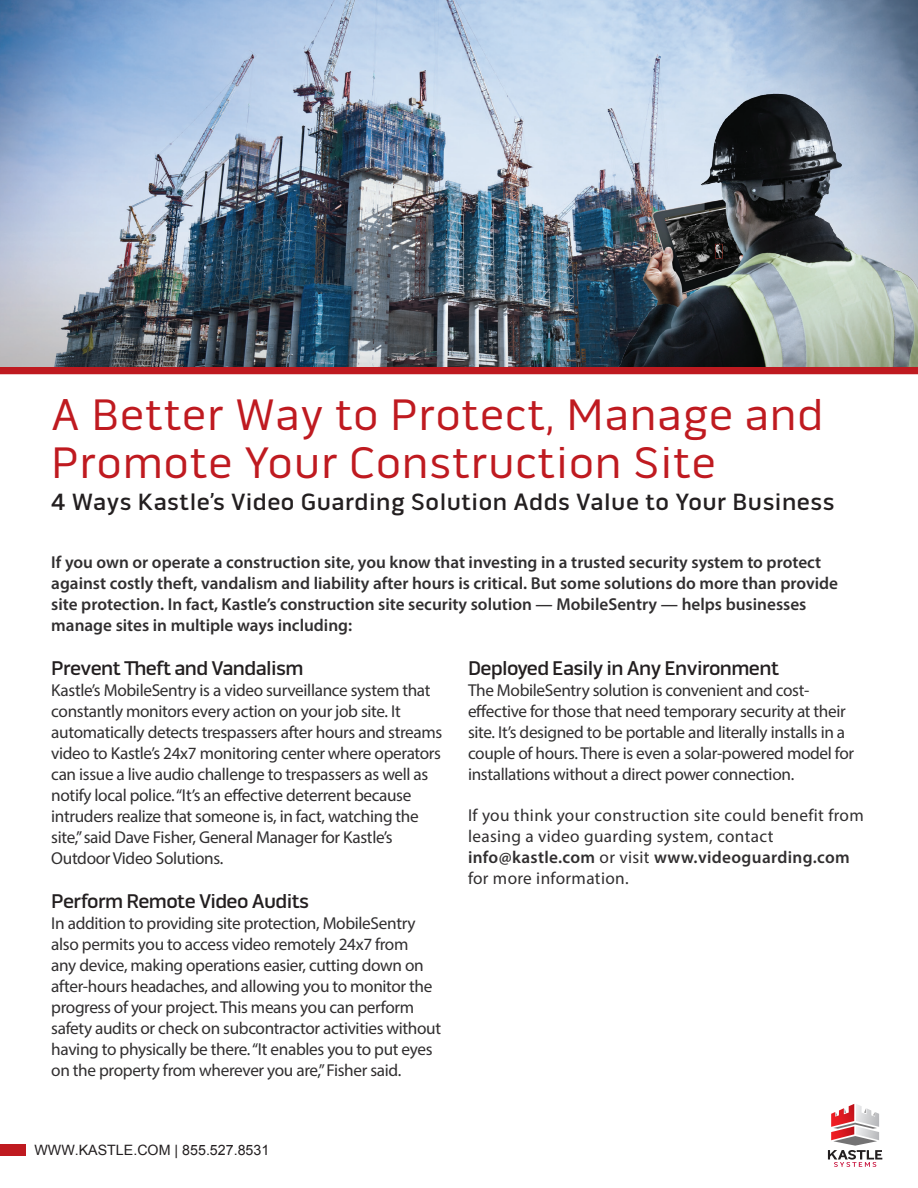
<style>
.page{position:relative;width:918px;height:1188px;background:#fff}
.page>*{position:absolute;margin:0;border:0;box-sizing:border-box;transform-origin:0 0}
.t1{font:45px/48px "Pill Gothic 600 mg";letter-spacing:.02em;color:#bf1a20}
.t2{font:500 24px "Pill Gothic 600 mg";letter-spacing:.02em;color:#231f20}
.t3{font:500 20.25px "Pill Gothic 600 mg";letter-spacing:-.03em;color:#231f20}
.body_copy{font:17.25px/21px "Myriad Pro";letter-spacing:-.02em;color:#312f30}
.body_copy-2{font:600 17.25px/21px "Myriad Pro";color:#312f30}
.body_copy-3{font:17.25px/21px "Myriad Pro";letter-spacing:.02em;color:#312f30}
.t4{font:14.25px "Arial";color:#231f20}
.s1{font-weight:600}
</style>
<div class="page">
<svg style="left:828px;top:1104px;width:54px;height:63px"></svg>
<div style="left:0;top:1144px;width:25px;height:12px;background:#bf1a20"></div>
<div style="left:0;top:367px;width:918px;height:7px;background:#bf1a20"></div>
<img style="left:0;top:0;width:918px;height:367px">
<img style="left:602px;top:85px;width:316px;height:282px">
<p class="t1" style="left:51px;top:391px;width:774px">A Better Way to Protect, Manage and<br>Promote Your Construction Site</p>
<p class="t2" style="left:51px;top:488px;width:785px">4 Ways Kastle’s Video Guarding Solution Adds Value to Your Business</p>
<p class="body_copy-2" style="left:51px;top:551px;width:788px">If you own or operate a construction site, you know that investing in a trusted security system to protect against costly theft, vandalism and liability after hours is critical. But some solutions do more than provide site protection. In fact, Kastle’s construction site security solution — MobileSentry — helps businesses manage sites in multiple ways including:</p>
<p class="t3" style="left:51px;top:656px;width:254px">Prevent Theft and Vandalism</p>
<p class="body_copy" style="left:51px;top:680px;width:393px">Kastle’s MobileSentry is a video surveillance system that constantly monitors every action on your job site. It automatically detects trespassers after hours and streams video to Kastle’s 24x7 monitoring center where operators can issue a live audio challenge to trespassers as well as notify local police. “It’s an effective deterrent because intruders realize that someone is, in fact, watching the site,” said Dave Fisher, General Manager for Kastle’s Outdoor Video Solutions.</p>
<p class="t3" style="left:51px;top:890px;width:259px">Perform Remote Video Audits</p>
<p class="body_copy" style="left:51px;top:913px;width:391px">In addition to providing site protection, MobileSentry also permits you to access video remotely 24x7 from<br>any device, making operations easier, cutting down on after-hours headaches, and allowing you to monitor the progress of your project. This means you can perform safety audits or check on subcontractor activities without having to physically be there. “It enables you to put eyes on the property from wherever you are,” Fisher said.</p>
<p class="t3" style="left:468px;top:656px;width:313px">Deployed Easily in Any Environment</p>
<p class="body_copy" style="left:468px;top:680px;width:388px">The MobileSentry solution is convenient and cost&shy;effective for those that need temporary security at their site. It’s designed to be portable and literally installs in a couple of hours. There is even a solar-powered model for installations without a direct power connection.</p>
<p class="body_copy-3" style="left:468px;top:805px;width:397px">If you think your construction site could benefit from leasing a video guarding system, contact <span class="s1">info@kastle.com</span> or visit <span class="s1">www.videoguarding.com </span>for more information.</p>
<p class="t4" style="left:34px;top:1141px;width:236px">WWW.KASTLE.COM | 855.527.8531</p>
</div>
